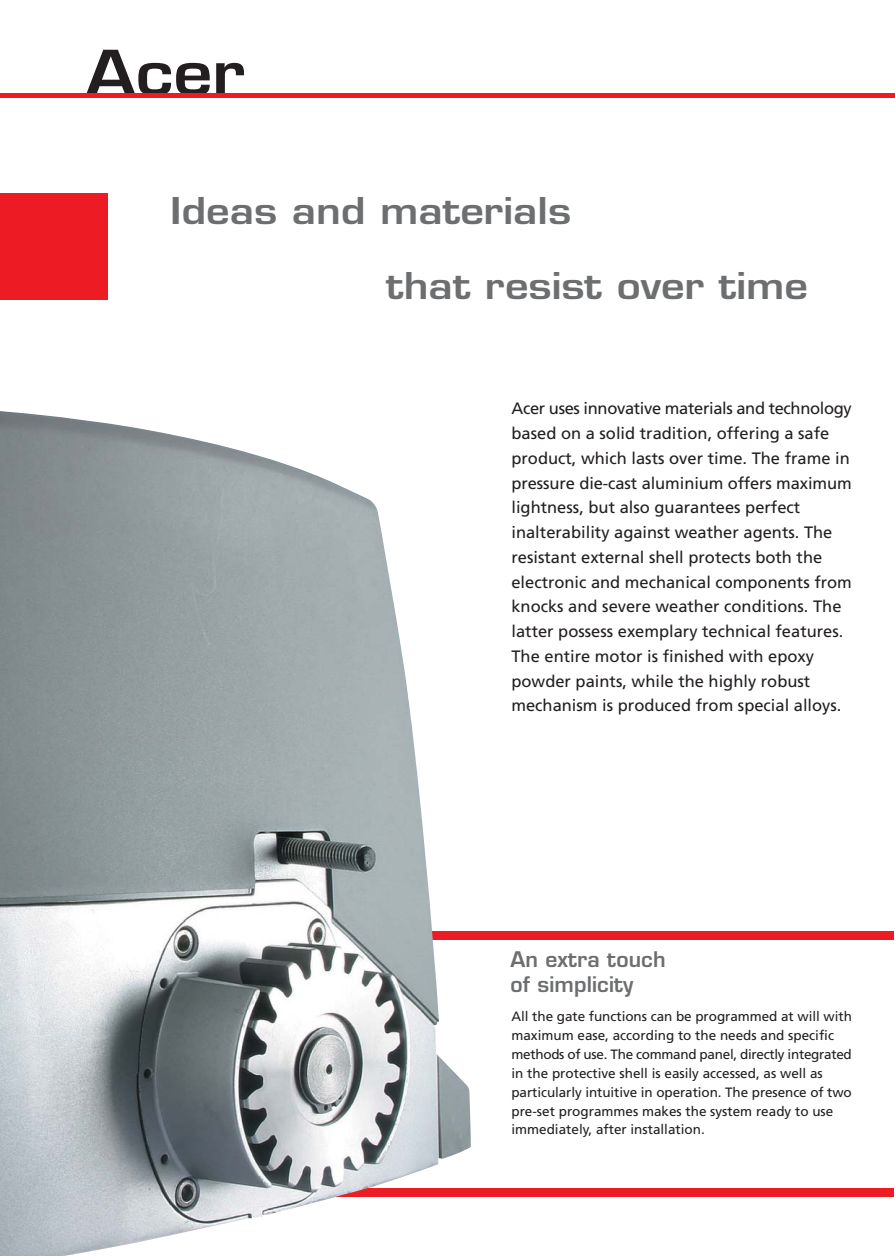
<style>
.page{position:relative;width:895px;height:1256px;background:#fff}
.page>*{position:absolute;margin:0;border:0;box-sizing:border-box;transform-origin:0 0}
.t1{font:600 60px "Eurostile";color:#231f20;scale:1.15 1}
.t2{font:600 36px/75px "Eurostile";color:#6c6e70;scale:1.15 1}
.t3{font:600 21px/25.2px "Eurostile";letter-spacing:.005em;color:#6c6e70}
.t4{font:16.5px/24.8px "Frutiger";color:#231f20}
.t5{font:13.5px/18.9px "Frutiger";color:#231f20}
</style>
<div class="page">
<div style="left:0;top:193px;width:108px;height:107px;background:#ed1c24"></div>
<div style="left:237px;top:1188px;width:657px;height:8px;background:#ed1c24"></div>
<div style="left:287px;top:931px;width:607px;height:9px;background:#ed1c24"></div>
<div style="left:0;top:93px;width:894px;height:5px;background:#ed1c24"></div>
<img style="left:0;top:411px;width:471px;height:845px">
<h1 class="t1" style="left:86px;top:50px;width:140px">Acer</h1>
<h2 class="t2" style="left:386px;top:177px;width:368px;text-indent:-216px">Ideas and materials<br>that resist over time</h2>
<p class="t4" style="left:511px;top:397px;width:342px">Acer uses innovative materials and technology based on a solid tradition, offering a safe product, which lasts over time. The frame in pressure die-cast aluminium offers maximum lightness, but also guarantees perfect inalterability against weather agents. The resistant external shell protects both the electronic and mechanical components from knocks and severe weather conditions. The latter possess exemplary technical features.<br>The entire motor is finished with epoxy powder paints, while the highly robust mechanism is produced from special alloys.</p>
<p class="t3" style="left:510px;top:948px;width:157px">An extra touch of simplicity</p>
<p class="t5" style="left:511px;top:1008px;width:342px">All the gate functions can be programmed at will with maximum ease, according to the needs and specific methods of use. The command panel, directly integrated in the protective shell is easily accessed, as well as particularly intuitive in operation. The presence of two pre-set programmes makes the system ready to use immediately, after installation.</p>
</div>
